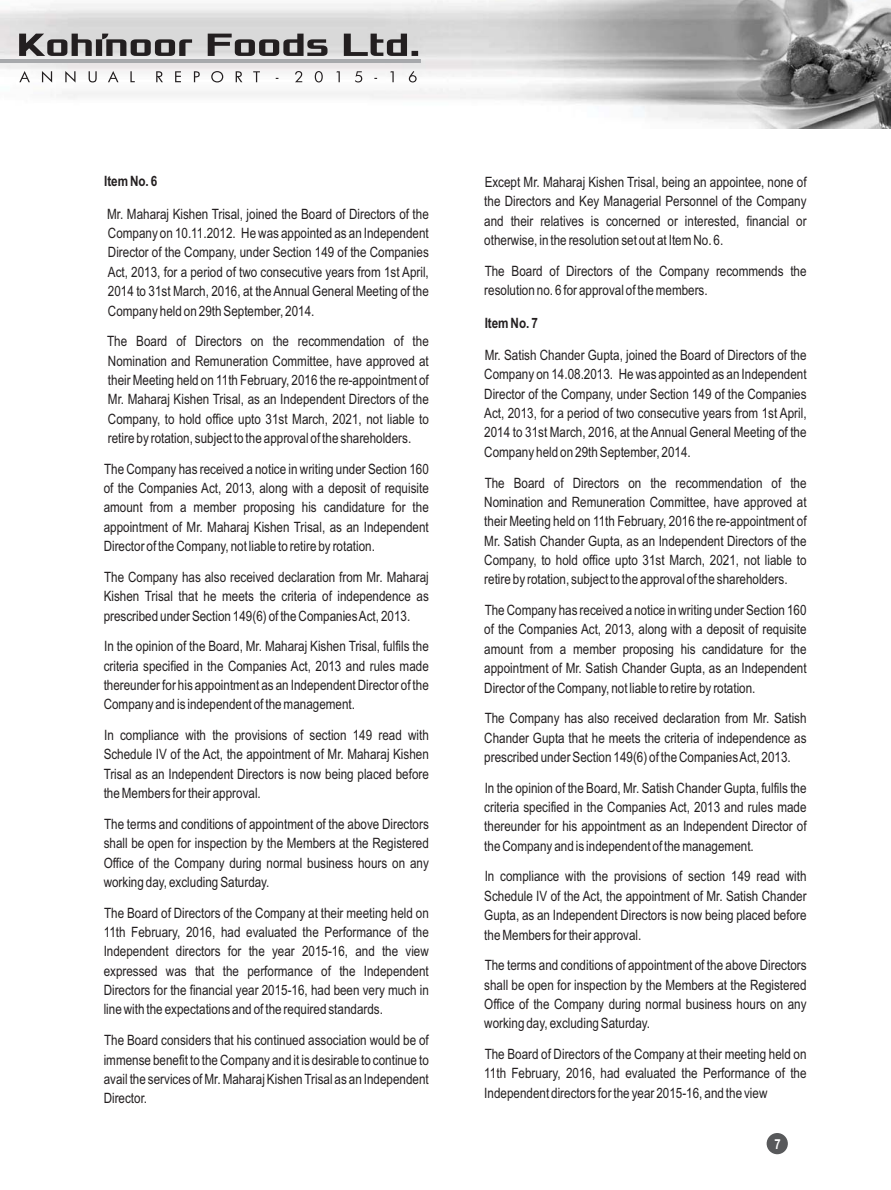
<style>
.page{position:relative;width:891px;height:1190px;background:#fff}
.page>*{position:absolute;margin:0;border:0;box-sizing:border-box;transform-origin:0 0}
.t1{font:14.25px/19.4px "Arial Narrow";color:#231f20;text-align:justify}
.t2{font:700 14.25px "Arial Narrow";color:#231f20}
.t3{font:700 13.8px "Arial Narrow";color:#fff}
</style>
<div class="page">
<div style="left:767px;top:1133px;width:21px;height:21px;background:#58595b;border-radius:50%"></div>
<img style="left:0;top:0;width:891px;height:129px">
<hr style="left:0;top:60px;width:420px;height:3px;background:#a7a9ac">
<svg style="left:19px;top:34px;width:399px;height:22px;background:#8b8989"></svg>
<svg style="left:19px;top:71px;width:398px;height:12px"></svg>
<p class="t2" style="left:104px;top:176px;width:55px">Item No. 6</p>
<p class="t1" style="left:107px;top:205px;width:323px">Mr. Maharaj Kishen Trisal, joined the Board of Directors of the Company on 10.11.2012. He was appointed as an Independent Director of the Company, under Section 149 of the Companies Act, 2013, for a period of two consecutive years from 1st April, 2014 to 31st March, 2016, at the Annual General Meeting of the Company held on 29th September, 2014.</p>
<p class="t1" style="left:107px;top:333px;width:323px">The Board of Directors on the recommendation of the Nomination and Remuneration Committee, have approved at their Meeting held on 11th February, 2016 the re-appointment of Mr. Maharaj Kishen Trisal, as an Independent Directors of the Company, to hold office upto 31st March, 2021, not liable to retire by rotation, subject to the approval of the shareholders.</p>
<p class="t1" style="left:104px;top:460px;width:327px">The Company has received a notice in writing under Section 160 of the Companies Act, 2013, along with a deposit of requisite amount from a member proposing his candidature for the appointment of Mr. Maharaj Kishen Trisal, as an Independent Director of the Company, not liable to retire by rotation.</p>
<p class="t1" style="left:104px;top:568px;width:327px">The Company has also received declaration from Mr. Maharaj Kishen Trisal that he meets the criteria of independence as prescribed under Section 149(6) of the CompaniesAct, 2013.</p>
<p class="t1" style="left:104px;top:638px;width:327px">In the opinion of the Board, Mr. Maharaj Kishen Trisal, fulfils the criteria specified in the Companies Act, 2013 and rules made thereunder for his appointment as an Independent Director of the Company and is independent of the management.</p>
<p class="t1" style="left:104px;top:726px;width:327px">In compliance with the provisions of section 149 read with Schedule IV of the Act, the appointment of Mr. Maharaj Kishen Trisal as an Independent Directors is now being placed before the Members for their approval.</p>
<p class="t1" style="left:104px;top:815px;width:327px">The terms and conditions of appointment of the above Directors shall be open for inspection by the Members at the Registered Office of the Company during normal business hours on any working day, excluding Saturday.</p>
<p class="t1" style="left:104px;top:904px;width:327px">The Board of Directors of the Company at their meeting held on 11th February, 2016, had evaluated the Performance of the Independent directors for the year 2015-16, and the view expressed was that the performance of the Independent Directors for the financial year 2015-16, had been very much in line with the expectations and of the required standards.</p>
<p class="t1" style="left:104px;top:1031px;width:327px">The Board considers that his continued association would be of immense benefit to the Company and it is desirable to continue to avail the services of Mr. Maharaj Kishen Trisal as an Independent Director.</p>
<p class="t1" style="left:484px;top:174px;width:324px">Except Mr. Maharaj Kishen Trisal, being an appointee, none of the Directors and Key Managerial Personnel of the Company and their relatives is concerned or interested, financial or otherwise, in the resolution set out at Item No. 6.</p>
<p class="t1" style="left:484px;top:262px;width:324px">The Board of Directors of the Company recommends the resolution no. 6 for approval of the members.</p>
<p class="t2" style="left:485px;top:317px;width:55px">Item No. 7</p>
<p class="t1" style="left:484px;top:347px;width:324px">Mr. Satish Chander Gupta, joined the Board of Directors of the Company on 14.08.2013. He was appointed as an Independent Director of the Company, under Section 149 of the Companies Act, 2013, for a period of two consecutive years from 1st April, 2014 to 31st March, 2016, at the Annual General Meeting of the Company held on 29th September, 2014.</p>
<p class="t1" style="left:484px;top:474px;width:324px">The Board of Directors on the recommendation of the Nomination and Remuneration Committee, have approved at their Meeting held on 11th February, 2016 the re-appointment of Mr. Satish Chander Gupta, as an Independent Directors of the Company, to hold office upto 31st March, 2021, not liable to retire by rotation, subject to the approval of the shareholders.</p>
<p class="t1" style="left:484px;top:602px;width:324px">The Company has received a notice in writing under Section 160 of the Companies Act, 2013, along with a deposit of requisite amount from a member proposing his candidature for the appointment of Mr. Satish Chander Gupta, as an Independent Director of the Company, not liable to retire by rotation.</p>
<p class="t1" style="left:484px;top:710px;width:324px">The Company has also received declaration from Mr. Satish Chander Gupta that he meets the criteria of independence as prescribed under Section 149(6) of the CompaniesAct, 2013.</p>
<p class="t1" style="left:484px;top:779px;width:324px">In the opinion of the Board, Mr. Satish Chander Gupta, fulfils the criteria specified in the Companies Act, 2013 and rules made thereunder for his appointment as an Independent Director of the Company and is independent of the management.</p>
<p class="t1" style="left:484px;top:868px;width:324px">In compliance with the provisions of section 149 read with Schedule IV of the Act, the appointment of Mr. Satish Chander Gupta, as an Independent Directors is now being placed before the Members for their approval.</p>
<p class="t1" style="left:484px;top:957px;width:324px">The terms and conditions of appointment of the above Directors shall be open for inspection by the Members at the Registered Office of the Company during normal business hours on any working day, excluding Saturday.</p>
<p class="t1" style="left:484px;top:1045px;width:324px">The Board of Directors of the Company at their meeting held on 11th February, 2016, had evaluated the Performance of the Independent directors for the year 2015-16, and the view</p>
<p class="t3" style="left:774px;top:1138px;width:8px">7</p>
</div>
